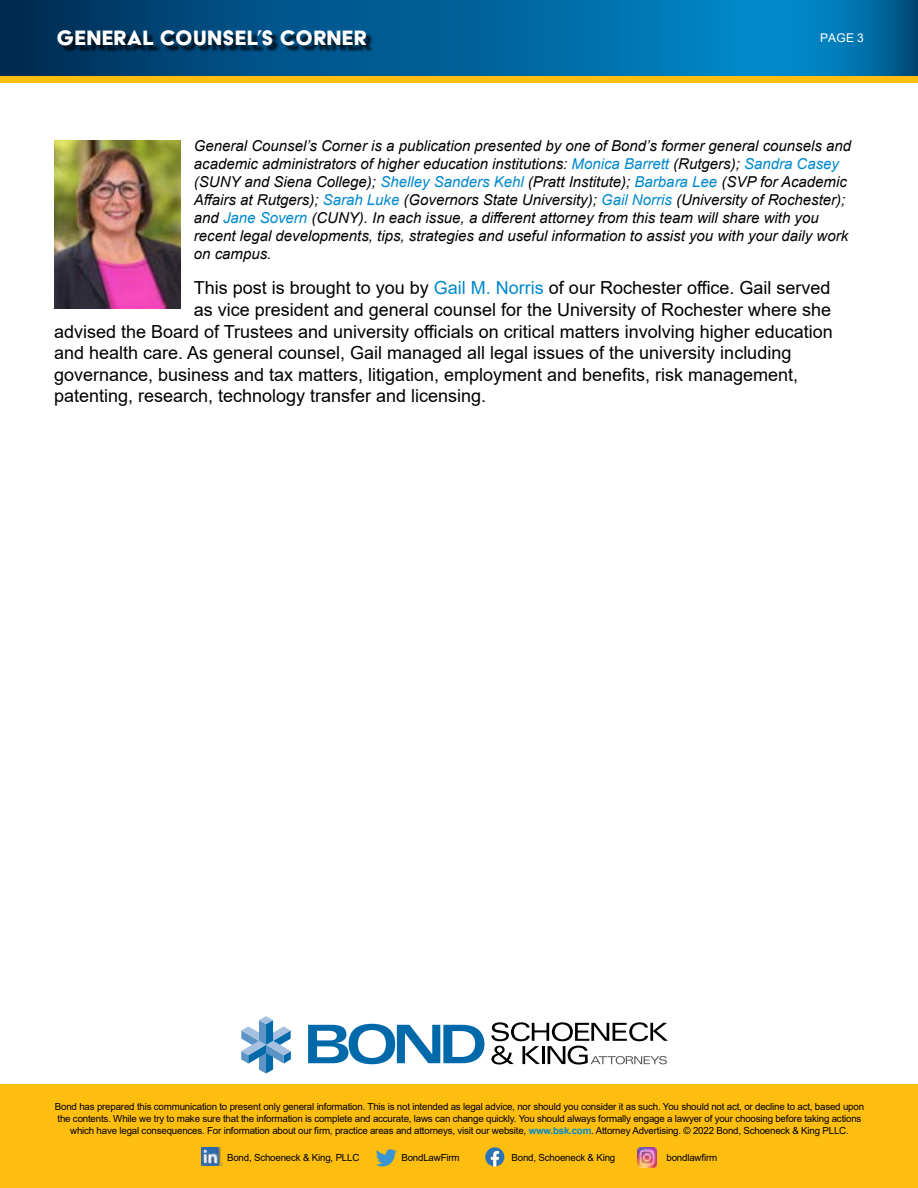
<style>
.page{position:relative;width:918px;height:1188px;background:#fff}
.page>*{position:absolute;margin:0;border:0;box-sizing:border-box;transform-origin:0 0}
.t1{font:24px "Acier BAT Text Solid";letter-spacing:.01em;color:#fff}
.t2{font:18px "Arial";color:#000}
.t3{font:italic 15px/18px "Arial";color:#000}
.t4{font:12px "Arial";color:#fff}
.t5{font:9.75px/11.7px "Arial";letter-spacing:-.02em;color:#000;text-align:center}
.s1{color:#0089cc}
.s2{font-weight:700;color:#0089cc}
</style>
<div class="page">
<div style="left:0;top:29px;width:918px;height:54px;background:#febe10"></div>
<svg style="left:0;top:0;width:918px;height:75px;background:#006098"></svg>
<div style="left:60px;top:34px;width:313px;height:18px;background:#000;opacity:.75"></div>
<img style="left:54px;top:140px;width:126px;height:169px">
<div style="left:0;top:1084px;width:918px;height:104px;background:#febe10"></div>
<svg style="left:241px;top:1016px;width:50px;height:58px"></svg>
<svg style="left:308px;top:1024px;width:176px;height:40px"></svg>
<svg style="left:491px;top:1022px;width:177px;height:43px"></svg>
<svg style="left:376px;top:1149px;width:21px;height:18px"></svg>
<svg style="left:485px;top:1147px;width:19px;height:19px"></svg>
<img style="left:637px;top:1148px;width:20px;height:19px">
<img style="left:201px;top:1148px;width:22px;height:18px">
<h1 class="t1" style="left:57px;top:25px;width:312px">GENERAL COUNSEL’S CORNER</h1>
<p class="t4" style="left:820px;top:30px;width:45px">PAGE 3</p>
<p class="t3" style="left:194px;top:137px;width:659px">General Counsel’s Corner is a publication presented by one of Bond’s former general counsels and academic administrators of higher education institutions: <span class="s1">Monica Barrett</span> (Rutgers); <span class="s1">Sandra Casey </span>(SUNY and Siena College); <span class="s1">Shelley Sanders Kehl</span> (Pratt Institute); <span class="s1">Barbara Lee</span> (SVP for Academic Affairs at Rutgers); <span class="s1">Sarah Luke</span> (Governors State University); <span class="s1">Gail Norris</span> (University of Rochester); and <span class="s1">Jane Sovern</span> (CUNY). In each issue, a different attorney from this team will share with you recent legal developments, tips, strategies and useful information to assist you with your daily work on campus.</p>
<h2 class="t2" style="left:194px;top:276px;width:638px">This post is brought to you by <span class="s1">Gail M. Norris</span> of our Rochester office. Gail served</h2>
<h2 class="t2" style="left:194px;top:297px;width:639px">as vice president and general counsel for the University of Rochester where she</h2>
<h2 class="t2" style="left:54px;top:319px;width:780px">advised the Board of Trustees and university officials on critical matters involving higher education</h2>
<h2 class="t2" style="left:54px;top:341px;width:739px">and health care. As general counsel, Gail managed all legal issues of the university including</h2>
<h2 class="t2" style="left:54px;top:362px;width:746px">governance, business and tax matters, litigation, employment and benefits, risk management,</h2>
<h2 class="t2" style="left:54px;top:384px;width:434px">patenting, research, technology transfer and licensing.</h2>
<p class="t5" style="left:55px;top:1101px;width:811px">Bond has prepared this communication to present only general information. This is not intended as legal advice, nor should you consider it as such. You should not act, or decline to act, based upon the contents. While we try to make sure that the information is complete and accurate, laws can change quickly. You should always formally engage a lawyer of your choosing before taking actions which have legal consequences. For information about our firm, practice areas and attorneys, visit our website, <span class="s2">www.bsk.com</span>. Attorney Advertising. © 2022 Bond, Schoeneck &amp; King PLLC.</p>
<p class="t5" style="left:227px;top:1152px;width:134px">Bond, Schoeneck &amp; King, PLLC</p>
<p class="t5" style="left:401px;top:1152px;width:60px">BondLawFirm</p>
<p class="t5" style="left:512px;top:1152px;width:105px">Bond, Schoeneck &amp; King</p>
<p class="t5" style="left:666px;top:1152px;width:52px">bondlawfirm</p>
</div>
